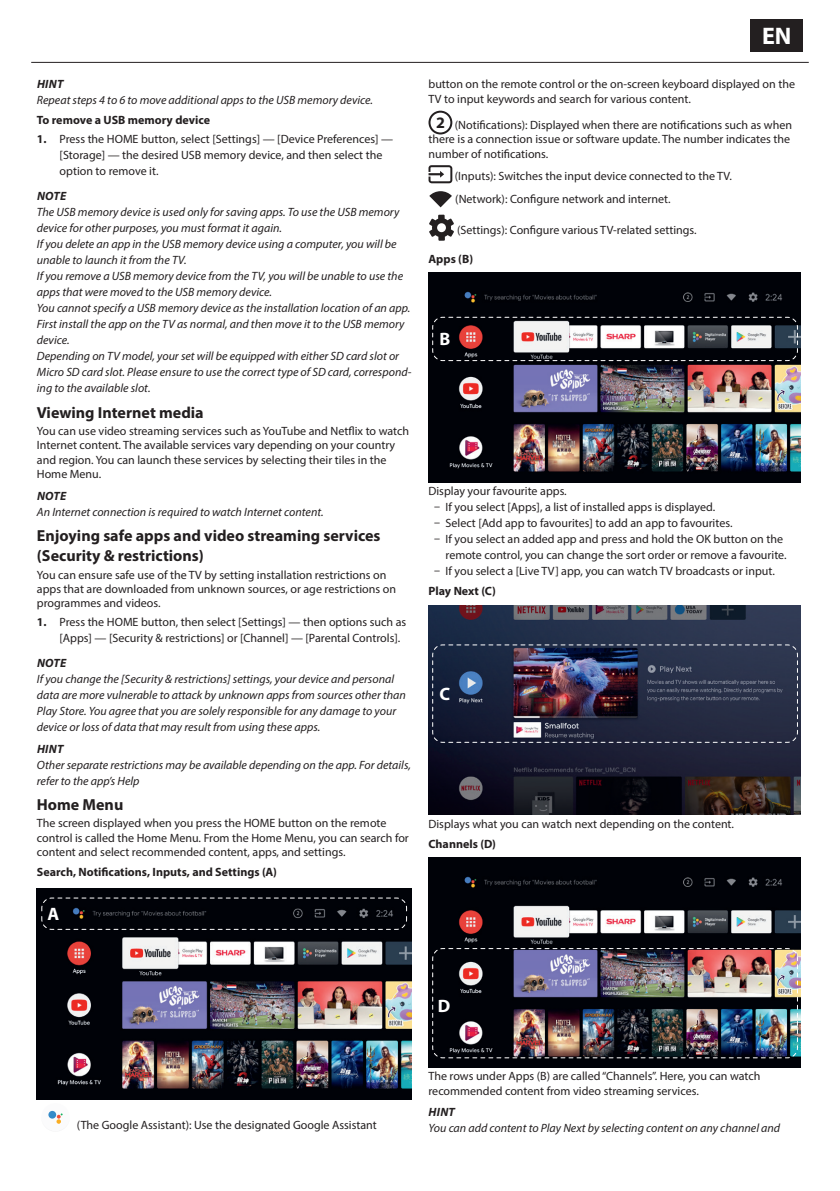
<style>
.page{position:relative;width:840px;height:1191px;background:#fff}
.page>*{position:absolute;margin:0;border:0;box-sizing:border-box;transform-origin:0 0}
.t1{font:700 24px "Myriad Pro";color:#fff}
.t2{font:700 18px "Myriad Pro";color:#fff}
.t3{font:700 16px/20px "Myriad Pro";color:#231f20}
.t4{font:12px/14.4px "Myriad Pro";color:#231f20}
.t5{font:italic 12px/16px "Myriad Pro";color:#231f20}
.t6{font:700 12px "Myriad Pro";color:#231f20}
.t7{font:italic 700 12px "Myriad Pro";letter-spacing:.02em;color:#231f20}
.s1{font-weight:700}
.s2{font-weight:700;font-size:16px}
</style>
<div class="page">
<div style="left:750px;top:19px;width:52px;height:32px;background:#231f20"></div>
<img style="left:37px;top:888px;width:374px;height:211px">
<svg style="left:41px;top:897px;width:366px;height:33px;background:#0d0f14"></svg>
<svg style="left:41px;top:1103px;width:29px;height:28px"></svg>
<div style="left:428px;top:111px;width:24px;height:23px;border:2px solid #231f20;border-radius:50%"></div>
<svg style="left:428px;top:165px;width:24px;height:18px"></svg>
<svg style="left:429px;top:191px;width:22px;height:16px"></svg>
<svg style="left:429px;top:215px;width:25px;height:26px"></svg>
<img style="left:428px;top:273px;width:372px;height:209px">
<svg style="left:431px;top:316px;width:367px;height:45px"></svg>
<img style="left:428px;top:605px;width:372px;height:209px">
<img style="left:431px;top:644px;width:367px;height:99px">
<img style="left:428px;top:857px;width:372px;height:210px">
<img style="left:431px;top:947px;width:367px;height:111px">
<hr style="left:31px;top:62px;width:777px;height:1px;background:#231f20">
<p class="t7" style="left:37px;top:77px;width:28px">HINT</p>
<p class="t5" style="left:37px;top:92px;width:337px">Repeat steps 4 to 6 to move additional apps to the USB memory device.</p>
<p class="t6" style="left:37px;top:113px;width:174px">To remove a USB memory device</p>
<p class="t4" style="left:60px;top:131px;width:335px;line-height:16px;text-indent:-23px"><span class="s1">1.</span> Press the HOME button, select [Settings] — [Device Preferences] — [Storage] — the desired USB memory device, and then select the option to remove it.</p>
<p class="t7" style="left:37px;top:188px;width:31px">NOTE</p>
<p class="t5" style="left:37px;top:204px;width:376px">The USB memory device is used only for saving apps. To use the USB memory device for other purposes, you must format it again.<br>If you delete an app in the USB memory device using a computer, you will be unable to launch it from the TV.<br>If you remove a USB memory device from the TV, you will be unable to use the apps that were moved to the USB memory device.<br>You cannot specify a USB memory device as the installation location of an app.<br>First install the app on the TV as normal, and then move it to the USB memory device.<br>Depending on TV model, your set will be equipped with either SD card slot or Micro SD card slot. Please ensure to use the correct type of SD card, correspond&shy;ing to the available slot.</p>
<h3 class="t3" style="left:37px;top:402px;width:168px">Viewing Internet media</h3>
<p class="t4" style="left:37px;top:423px;width:373px">You can use video streaming services such as YouTube and Netflix to watch Internet content. The available services vary depending on your country and region. You can launch these services by selecting their tiles in the Home Menu.</p>
<p class="t7" style="left:37px;top:488px;width:31px">NOTE</p>
<p class="t5" style="left:37px;top:503px;width:288px">An Internet connection is required to watch Internet content.</p>
<h3 class="t3" style="left:37px;top:525px;width:345px">Enjoying safe apps and video streaming services (Security &amp; restrictions)</h3>
<p class="t4" style="left:37px;top:567px;width:360px">You can ensure safe use of the TV by setting installation restrictions on apps that are downloaded from unknown sources, or age restrictions on programmes and videos.</p>
<p class="t4" style="left:60px;top:614px;width:348px;line-height:16px;text-indent:-23px"><span class="s1">1.</span> Press the HOME button, then select [Settings] — then options such as [Apps] — [Security &amp; restrictions] or [Channel] — [Parental Controls].</p>
<p class="t7" style="left:37px;top:655px;width:31px">NOTE</p>
<p class="t5" style="left:37px;top:670px;width:370px">If you change the [Security &amp; restrictions] settings, your device and personal data are more vulnerable to attack by unknown apps from sources other than Play Store. You agree that you are solely responsible for any damage to your device or loss of data that may result from using these apps.</p>
<p class="t7" style="left:37px;top:740px;width:28px">HINT</p>
<p class="t5" style="left:37px;top:756px;width:375px">Other separate restrictions may be available depending on the app. For details, refer to the app’s Help</p>
<h3 class="t3" style="left:37px;top:794px;width:88px">Home Menu</h3>
<p class="t4" style="left:37px;top:816px;width:373px">The screen displayed when you press the HOME button on the remote control is called the Home Menu. From the Home Menu, you can search for content and select recommended content, apps, and settings.</p>
<p class="t6" style="left:37px;top:864px;width:241px">Search, Notifications, Inputs, and Settings (A)</p>
<h2 class="t2" style="left:48px;top:901px;width:13px">A</h2>
<h1 class="t1" style="left:761px;top:20px;width:31px">EN</h1>
<p class="t4" style="left:428px;top:77px;width:368px">button on the remote control or the on-screen keyboard displayed on the<br>TV to input keywords and search for various content.</p>
<p class="t4" style="left:428px;top:117px;width:365px;text-indent:8px"><span class="s2">2</span> (Notifications): Displayed when there are notifications such as when there is a connection issue or software update. The number indicates the number of notifications.</p>
<p class="t4" style="left:454px;top:165px;width:278px;line-height:22.8px">(Inputs): Switches the input device connected to the TV. (Network): Configure network and internet.</p>
<p class="t4" style="left:457px;top:223px;width:241px">(Settings): Configure various TV-related settings.</p>
<p class="t6" style="left:428px;top:251px;width:46px">Apps (B)</p>
<h2 class="t2" style="left:439px;top:327px;width:12px">B</h2>
<p class="t4" style="left:428px;top:484px;width:140px">Display your favourite apps.</p>
<p class="t4" style="left:434px;top:500px;width:282px">– If you select [Apps], a list of installed apps is displayed.</p>
<p class="t4" style="left:434px;top:516px;width:299px">– Select [Add app to favourites] to add an app to favourites.</p>
<p class="t4" style="left:434px;top:531px;width:354px;line-height:16px;text-align:right">– If you select an added app and press and hold the OK button on the remote control, you can change the sort order or remove a favourite.</p>
<p class="t4" style="left:434px;top:564px;width:342px">– If you select a [Live TV] app, you can watch TV broadcasts or input.</p>
<p class="t6" style="left:428px;top:583px;width:69px">Play Next (C)</p>
<h2 class="t2" style="left:439px;top:682px;width:12px">C</h2>
<p class="t4" style="left:428px;top:816px;width:307px">Displays what you can watch next depending on the content.</p>
<p class="t6" style="left:428px;top:836px;width:69px">Channels (D)</p>
<p class="t4" style="left:77px;top:1117px;width:301px">(The Google Assistant): Use the designated Google Assistant</p>
<h2 class="t2" style="left:437px;top:994px;width:14px">D</h2>
<p class="t4" style="left:428px;top:1068px;width:333px">The rows under Apps (B) are called “Channels”. Here, you can watch recommended content from video streaming services.</p>
<p class="t7" style="left:428px;top:1104px;width:28px">HINT</p>
<p class="t5" style="left:428px;top:1120px;width:353px">You can add content to Play Next by selecting content on any channel and</p>
</div>
